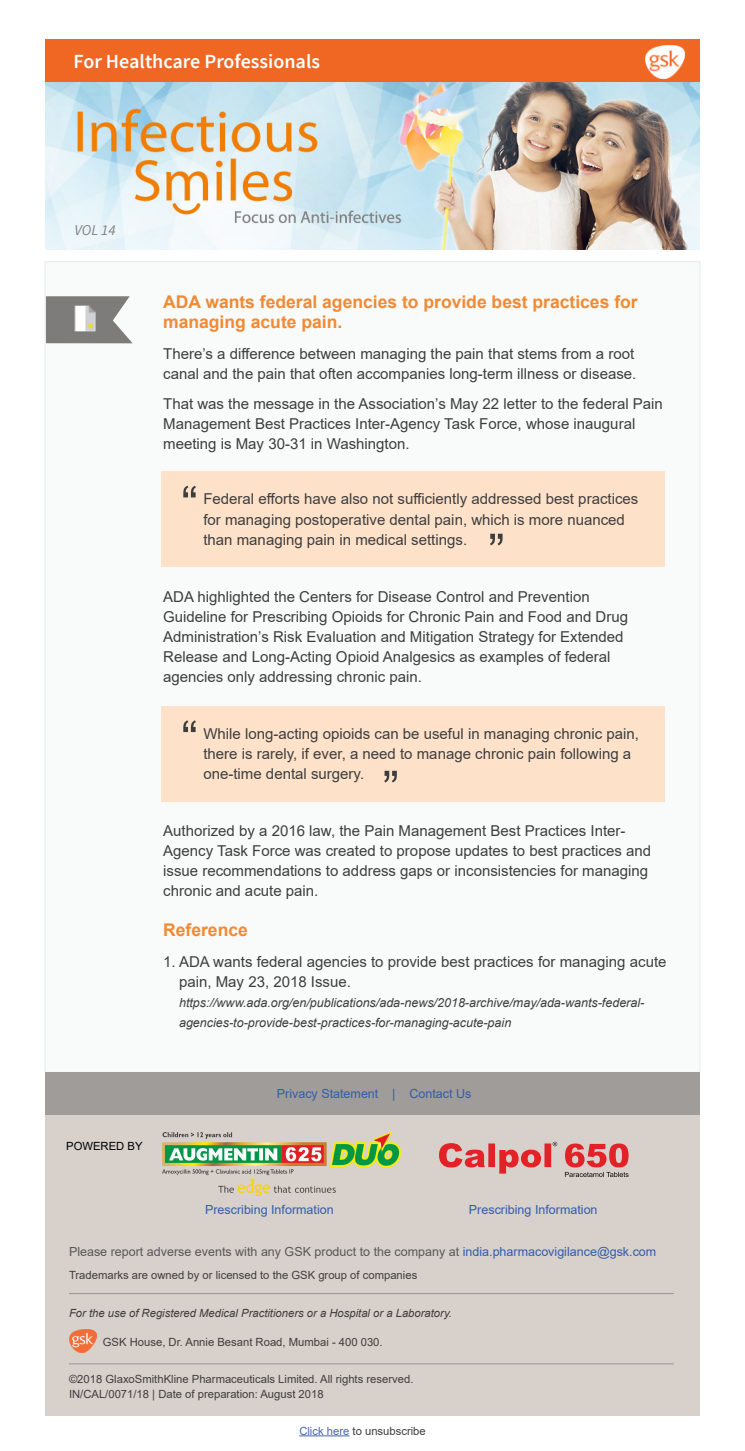
<style>
.page{position:relative;width:745px;height:1451px;background:#fff}
.page>*{position:absolute;margin:0;border:0;box-sizing:border-box;transform-origin:0 0}
.body-text{font:50px "Arial";color:#3e3e3f}
.t1{font:600 20px "Source Sans Pro";color:#fff}
.References{font:700 17.5px/20px "Arial";color:#f18a33}
.body-text-2{font:700 17.5px "Arial";color:#f18a33}
.body-text-3{font:15px/20px "Arial";color:#3e3e3f}
.t2{font:italic 15px "Source Sans Pro";color:#828281}
.body-text-4{font:italic 12.5px/20px "Arial";color:#3e3e3f}
.t3{font:12.5px "Arial";color:#57585a}
.body-text-5{font:12.5px "Arial";color:#335caa}
.body-text-6{font:11.25px/15px "Arial";color:#3e3e3f}
.body-text-7{font:italic 11.25px "Arial";color:#3e3e3f}
.Story-sub-title{font:11.25px "Arial";color:#3e3e3f}
.t4{font:11.25px "Arial";color:#000}
.s1{color:#335caa}
.s2{color:#4866b0}
</style>
<div class="page">
<div style="left:45px;top:261px;width:654px;height:811px;background:#f9fafa;border:1px solid #e9eaeb"></div>
<div style="left:45px;top:39px;width:654px;height:44px;background:#f06623"></div>
<img style="left:45px;top:82px;width:654px;height:168px">
<img style="left:645px;top:45px;width:39px;height:34px">
<svg style="left:46px;top:296px;width:87px;height:47px"></svg>
<img style="left:67px;top:300px;width:38px;height:38px">
<div style="left:161px;top:471px;width:503px;height:96px;background:#fde1c8"></div>
<div style="left:161px;top:706px;width:503px;height:95px;background:#fde1c8"></div>
<div style="left:45px;top:1108px;width:654px;height:307px;background:#d7d0cb"></div>
<div style="left:45px;top:1072px;width:654px;height:42px;background:#9f9c9a"></div>
<hr style="left:299px;top:1435px;width:50px;height:1px;background:#4866b0">
<hr style="left:69px;top:1293px;width:604px;height:1px;background:#939598">
<hr style="left:69px;top:1363px;width:604px;height:1px;background:#939598">
<img style="left:69px;top:1329px;width:27px;height:23px">
<svg style="left:564px;top:1143px;width:64px;height:34px"></svg>
<svg style="left:439px;top:1141px;width:118px;height:32px"></svg>
<img style="left:162px;top:1131px;width:238px;height:64px">
<p class="t1" style="left:73px;top:48px;width:248px">For Healthcare Professionals</p>
<p class="t2" style="left:74px;top:221px;width:43px">VOL 14</p>
<p class="References" style="left:163px;top:292px;width:475px">ADA wants federal agencies to provide best practices for managing acute pain.</p>
<p class="body-text-3" style="left:163px;top:343px;width:474px">There’s a difference between managing the pain that stems from a root canal and the pain that often accompanies long-term illness or disease.</p>
<p class="body-text-3" style="left:163px;top:394px;width:501px">That was the message in the Association’s May 22 letter to the federal Pain<br>Management Best Practices Inter-Agency Task Force, whose inaugural meeting is May 30-31 in Washington.</p>
<p class="body-text" style="left:181px;top:470px;width:18px">“</p>
<p class="body-text-3" style="left:203px;top:489px;width:436px">Federal efforts have also not sufficiently addressed best practices for managing postoperative dental pain, which is more nuanced than managing pain in medical settings.</p>
<p class="body-text" style="left:488px;top:518px;width:18px">”</p>
<p class="body-text-3" style="left:163px;top:587px;width:466px">ADA highlighted the Centers for Disease Control and Prevention Guideline for Prescribing Opioids for Chronic Pain and Food and Drug Administration’s Risk Evaluation and Mitigation Strategy for Extended Release and Long-Acting Opioid Analgesics as examples of federal agencies only addressing chronic pain.</p>
<p class="body-text" style="left:181px;top:704px;width:18px">“</p>
<p class="body-text-3" style="left:203px;top:723px;width:437px">While long-acting opioids can be useful in managing chronic pain, there is rarely, if ever, a need to manage chronic pain following a one-time dental surgery.</p>
<p class="body-text" style="left:382px;top:755px;width:18px">”</p>
<p class="body-text-3" style="left:163px;top:820px;width:489px">Authorized by a 2016 law, the Pain Management Best Practices Inter-Agency Task Force was created to propose updates to best practices and issue recommendations to address gaps or inconsistencies for managing chronic and acute pain.</p>
<p class="body-text-2" style="left:163px;top:917px;width:86px">Reference</p>
<p class="body-text-3" style="left:179px;top:951px;width:488px;text-indent:-16px">1. ADA wants federal agencies to provide best practices for managing acute pain, May 23, 2018 Issue.</p>
<p class="body-text-4" style="left:179px;top:992px;width:466px">https://www.ada.org/en/publications/ada-news/2018-archive/may/ada-wants-federal&shy;agencies-to-provide-best-practices-for-managing-acute-pain</p>
<p class="t4" style="left:66px;top:1138px;width:78px">POWERED BY</p>
<p class="body-text-5" style="left:277px;top:1084px;width:196px">Privacy Statement | Contact Us</p>
<p class="body-text-5" style="left:205px;top:1201px;width:130px">Prescribing Information</p>
<p class="body-text-5" style="left:468px;top:1200px;width:130px">Prescribing Information</p>
<p class="t3" style="left:69px;top:1242px;width:588px">Please report adverse events with any GSK product to the company at <span class="s1">india.pharmacovigilance@gsk.com</span></p>
<p class="Story-sub-title" style="left:69px;top:1267px;width:349px">Trademarks are owned by or licensed to the GSK group of companies</p>
<p class="body-text-7" style="left:69px;top:1305px;width:384px">For the use of Registered Medical Practitioners or a Hospital or a Laboratory.</p>
<p class="body-text-6" style="left:103px;top:1334px;width:281px">GSK House, Dr. Annie Besant Road, Mumbai - 400 030.</p>
<p class="body-text-6" style="left:69px;top:1371px;width:346px">©2018 GlaxoSmithKline Pharmaceuticals Limited. All rights reserved.<br>IN/CAL/0071/18 | Date of preparation: August 2018</p>
<p class="body-text-6" style="left:299px;top:1423px;width:128px"><span class="s2">Click here</span> to unsubscribe</p>
</div>
